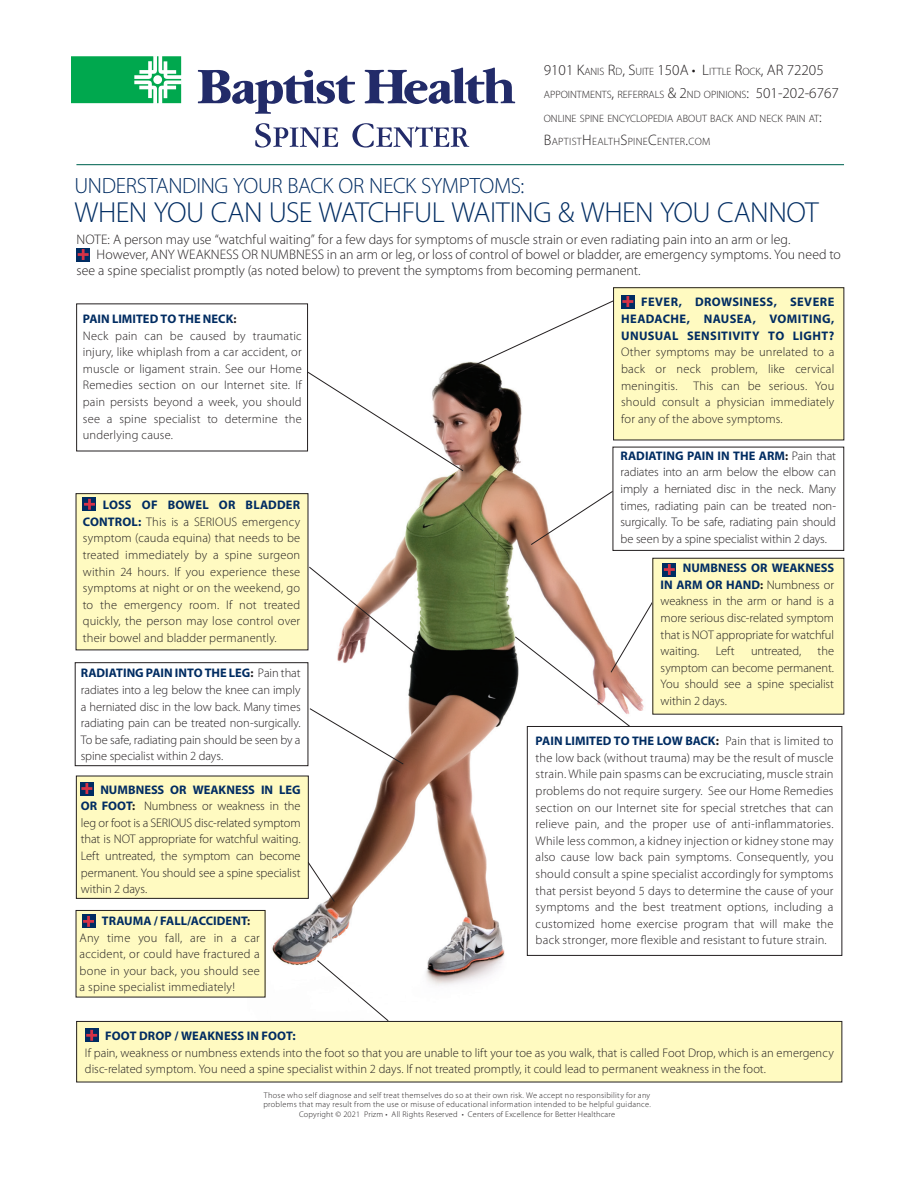
<style>
.page{position:relative;width:918px;height:1188px;background:#fff}
.page>*{position:absolute;margin:0;border:0;box-sizing:border-box;transform-origin:0 0}
.t1{font:300 29.1px "Myriad Pro";letter-spacing:-.015em;color:#002c62}
.t2{font:300 22.2px "Myriad Pro";letter-spacing:-.015em;color:#002c62}
.t3{font:300 15.15px "Myriad Pro";color:#231f20}
.t4{font:300 13.8px "Myriad Pro";color:#231f20}
.t5{font:300 12.45px/16.6px "Myriad Pro";letter-spacing:.005em;color:#231f20;text-align:justify}
.t6{font:700 12.45px/16.6px "Myriad Pro";letter-spacing:.025em;color:#002c62;text-align:justify}
.t7{font:300 12.45px "Myriad Pro";letter-spacing:-.015em;color:#231f20}
.t8{font:300 10.65px "Myriad Pro";color:#231f20}
.t9{font:300 10.65px "Myriad Pro";letter-spacing:.03em;color:#231f20}
.t10{font:300 8.25px/9.8px "Myriad Pro";letter-spacing:.03em;color:#231f20;text-align:center}
.s1{font-size:10.65px}
.s2{font-size:15.15px}
.s3{font-weight:700;color:#002c62}
.s4{font-weight:700;font-size:11.7px}
.s5{font-weight:700}
</style>
<div class="page">
<svg style="left:198px;top:70px;width:157px;height:44px"></svg>
<div style="left:304px;top:70px;width:9px;height:7px;background:#222b69;border-radius:50%"></div>
<svg style="left:72px;top:56px;width:109px;height:47px;background:#2eb76e"></svg>
<svg style="left:365px;top:68px;width:150px;height:36px"></svg>
<svg style="left:255px;top:123px;width:83px;height:25px"></svg>
<svg style="left:352px;top:123px;width:117px;height:25px"></svg>
<hr style="left:76px;top:164px;width:768px;height:1px;background:#006552">
<img style="left:248px;top:440px;width:422px;height:581px">
<div style="left:76px;top:494px;width:232px;height:156px;background:#fffac1"></div>
<div style="left:76px;top:493px;width:232px;height:157px;border:1px solid #231f20"></div>
<div style="left:83px;top:498px;width:13px;height:13px;background:#002c62"></div>
<svg style="left:84px;top:499px;width:11px;height:11px"></svg>
<svg style="left:309px;top:708px;width:95px;height:57px"></svg>
<svg style="left:307px;top:861px;width:28px;height:42px"></svg>
<svg style="left:307px;top:300px;width:307px;height:172px"></svg>
<svg style="left:530px;top:490px;width:83px;height:56px"></svg>
<svg style="left:316px;top:960px;width:73px;height:61px"></svg>
<svg style="left:76px;top:248px;width:14px;height:13px"></svg>
<svg style="left:78px;top:249px;width:11px;height:11px"></svg>
<div style="left:76px;top:910px;width:189px;height:87px;background:#fffac1"></div>
<div style="left:76px;top:910px;width:189px;height:87px;border:1px solid #231f20"></div>
<div style="left:82px;top:915px;width:13px;height:13px;background:#002c62"></div>
<svg style="left:83px;top:916px;width:11px;height:11px"></svg>
<div style="left:77px;top:1021px;width:765px;height:61px;background:#fffac1"></div>
<div style="left:76px;top:1021px;width:766px;height:61px;border:1px solid #231f20"></div>
<svg style="left:308px;top:566px;width:110px;height:89px"></svg>
<svg style="left:514px;top:598px;width:141px;height:130px"></svg>
<div style="left:76px;top:776px;width:232px;height:122px;background:#fffac1"></div>
<div style="left:76px;top:776px;width:233px;height:123px;border:1px solid #231f20"></div>
<div style="left:75px;top:663px;width:233px;height:103px;border:1px solid #231f20"></div>
<svg style="left:80px;top:782px;width:14px;height:13px"></svg>
<svg style="left:81px;top:783px;width:11px;height:11px"></svg>
<div style="left:653px;top:558px;width:191px;height:156px;background:#fffac1"></div>
<div style="left:613px;top:447px;width:231px;height:104px;border:1px solid #231f20"></div>
<div style="left:663px;top:563px;width:13px;height:13px;background:#002c62"></div>
<svg style="left:664px;top:564px;width:11px;height:11px"></svg>
<div style="left:614px;top:288px;width:230px;height:152px;background:#fffac1"></div>
<svg style="left:621px;top:295px;width:14px;height:13px"></svg>
<svg style="left:622px;top:296px;width:11px;height:11px"></svg>
<div style="left:85px;top:1029px;width:13px;height:13px;background:#002c62"></div>
<svg style="left:86px;top:1030px;width:11px;height:11px"></svg>
<div style="left:527px;top:726px;width:315px;height:230px;border:1px solid #231f20"></div>
<p class="t3" style="left:544px;top:61px;width:281px">9101 K<span class="s1">ANIS</span> R<span class="s1">D</span>, S<span class="s1">UITE</span> 150A • L<span class="s1">ITTLE</span> R<span class="s1">OCK</span>, AR 72205</p>
<p class="t8" style="left:544px;top:88px;width:297px">APPOINTMENTS<span class="s2">,</span> REFERRALS <span class="s2">&amp; 2</span>ND OPINIONS<span class="s2">: 501-202-6767</span></p>
<p class="t8" style="left:544px;top:112px;width:280px">ONLINE SPINE ENCYCLOPEDIA ABOUT BACK AND NECK PAIN AT<span class="s2">:</span></p>
<p class="t9" style="left:544px;top:135px;width:168px"><span class="s2">B</span>APTIST<span class="s2">H</span>EALTH <span class="s2">S</span>PINE<span class="s2">C</span>ENTER<span class="s2">.</span>COM</p>
<h2 class="t2" style="left:74px;top:172px;width:451px">UNDERSTANDING YOUR BACK OR NECK SYMPTOMS:</h2>
<h1 class="t1" style="left:74px;top:195px;width:746px">WHEN YOU CAN USE WATCHFUL WAITING &amp; WHEN YOU CANNOT</h1>
<p class="t4" style="left:76px;top:231px;width:716px">NOTE: A person may use “watchful waiting” for a few days for symptoms of muscle strain or even radiating pain into an arm or leg.</p>
<p class="t4" style="left:97px;top:247px;width:746px">However, ANY WEAKNESS OR NUMBNESS in an arm or leg, or loss of control of bowel or bladder, are emergency symptoms. You need to</p>
<p class="t4" style="left:76px;top:262px;width:566px">see a spine specialist promptly (as noted below) to prevent the symptoms from becoming permanent.</p>
<p class="t5" style="left:83px;top:310px;width:220px;text-align:left"><span class="s3">PAIN LIMITED TO THE NECK</span><span class="s4">:<br></span>Neck pain can be caused by traumatic injury, like whiplash from a car accident, or muscle or ligament strain. See our Home Remedies section on our Internet site. If pain persists beyond a week, you should see a spine specialist to determine the underlying cause.</p>
<p class="t5" style="left:83px;top:497px;width:219px;text-indent:20px"><span class="s3">LOSS OF BOWEL OR BLADDER CONTROL:</span> This is a SERIOUS emergency symptom (cauda equina) that needs to be treated immediately by a spine surgeon within 24 hours. If you experience these symptoms at night or on the weekend, go to the emergency room. If not treated quickly, the person may lose control over their bowel and bladder permanently.</p>
<p class="t5" style="left:81px;top:665px;width:221px"><span class="s3">RADIATING PAIN INTO THE LEG</span><span class="s4">:</span> Pain that radiates into a leg below the knee can imply a herniated disc in the low back. Many times radiating pain can be treated non-surgically.<br>To be safe, radiating pain should be seen by a spine specialist within 2 days.</p>
<p class="t5" style="left:81px;top:781px;width:221px;text-indent:20px"><span class="s3">NUMBNESS OR WEAKNESS IN LEG OR FOOT</span><span class="s4">:</span> Numbness or weakness in the leg or foot is a SERIOUS disc-related symptom that is NOT appropriate for watchful waiting.<br>Left untreated, the symptom can become permanent. You should see a spine specialist within 2 days.</p>
<p class="t5" style="left:80px;top:912px;width:182px;text-align:left;text-indent:22px"><span class="s3">TRAUMA / FALL/ACCIDENT</span><span class="s4">:<br></span>Any time you fall, are in a car accident, or could have fractured a bone in your back, you should see a spine specialist immediately!</p>
<p class="t6" style="left:621px;top:294px;width:215px;text-indent:20px">FEVER, DROWSINESS, SEVERE HEADACHE, NAUSEA, VOMITING, UNUSUAL SENSITIVITY TO LIGHT?</p>
<p class="t5" style="left:621px;top:344px;width:215px">Other symptoms may be unrelated to a back or neck problem, like cervical meningitis.</p>
<p class="t5" style="left:621px;top:377px;width:215px;text-indent:72px">This can be serious. You should consult a physician immediately for any of the above symptoms.</p>
<p class="t5" style="left:621px;top:447px;width:217px"><span class="s3">RADIATING PAIN IN THE ARM</span><span class="s4">:</span> Pain that radiates into an arm below the elbow can imply a herniated disc in the neck. Many times, radiating pain can be treated non&shy;surgically. To be safe, radiating pain should be seen by a spine specialist within 2 days.</p>
<p class="t5" style="left:661px;top:560px;width:175px;text-indent:22px"><span class="s3">NUMBNESS OR WEAKNESS IN ARM OR HAND</span><span class="s4">:</span> Numbness or weakness in the arm or hand is a more serious disc-related symptom that is NOT appropriate for watchful waiting.</p>
<p class="t5" style="left:716px;top:643px;width:20px">Left</p>
<p class="t7" style="left:751px;top:644px;width:52px">untreated,</p>
<p class="t5" style="left:661px;top:643px;width:175px;text-indent:157px">the symptom can become permanent.<br>You should see a spine specialist within 2 days.</p>
<p class="t5" style="left:536px;top:733px;width:300px"><span class="s3">PAIN LIMITED TO THE LOW BACK</span><span class="s5">:</span> Pain that is limited to the low back (without trauma) may be the result of muscle strain. While pain spasms can be excruciating, muscle strain problems do not require surgery. See our Home Remedies section on our Internet site for special stretches that can relieve pain, and the proper use of anti-inflammatories.<br>While less common, a kidney injection or kidney stone may also cause low back pain symptoms. Consequently, you should consult a spine specialist accordingly for symptoms that persist beyond 5 days to determine the cause of your symptoms and the best treatment options, including a customized home exercise program that will make the back stronger, more flexible and resistant to future strain.</p>
<p class="t6" style="left:105px;top:1027px;width:192px">FOOT DROP / WEAKNESS IN FOOT:</p>
<p class="t5" style="left:85px;top:1044px;width:750px">If pain, weakness or numbness extends into the foot so that you are unable to lift your toe as you walk, that is called Foot Drop, which is an emergency disc-related symptom. You need a spine specialist within 2 days. If not treated promptly, it could lead to permanent weakness in the foot.</p>
<p class="t10" style="left:263px;top:1090px;width:389px">Those who self diagnose and self treat themselves do so at their own risk. We accept no responsibility for any problems that may result from the use or misuse of educational information intended to be helpful guidance.<br>Copyright © 2021 Prizm • All Rights Reserved • Centers of Excellence for Better Healthcare</p>
</div>
